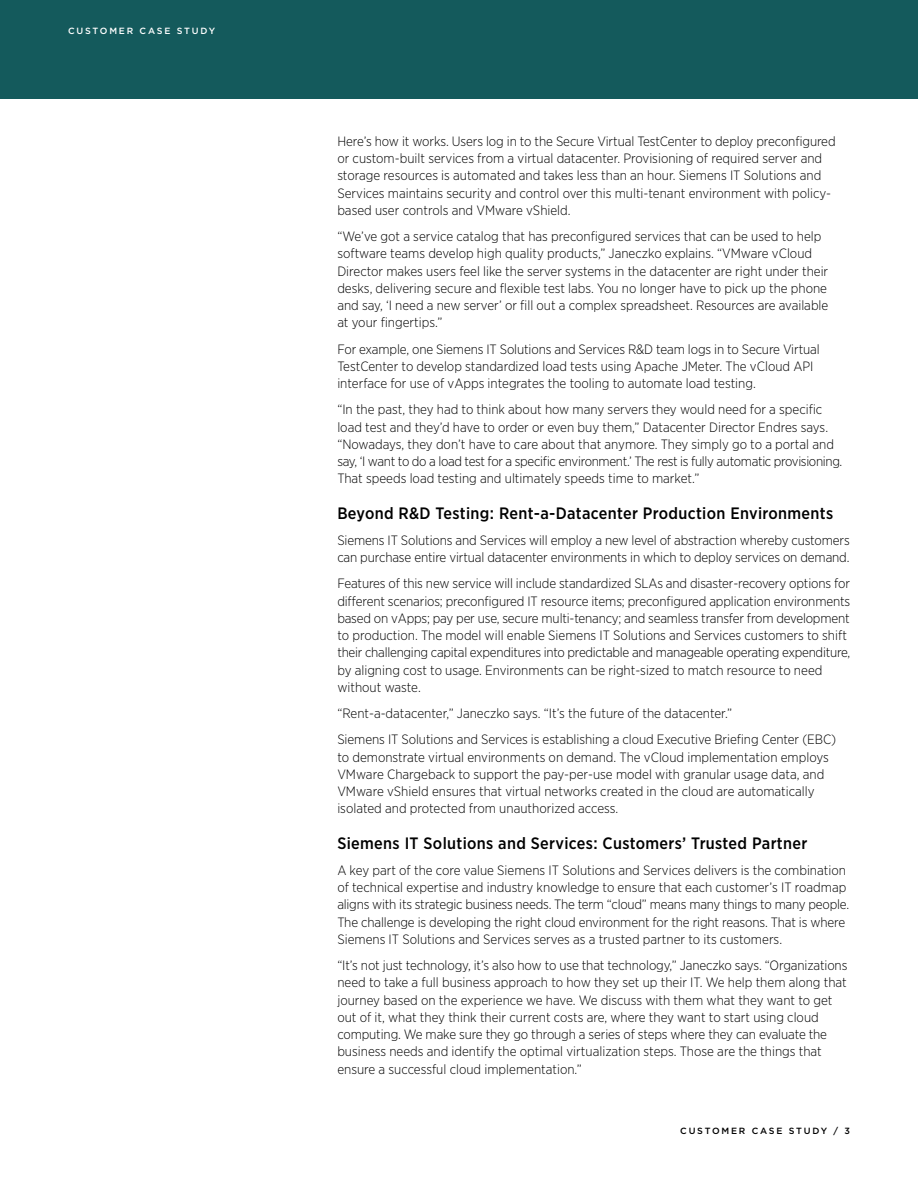
<style>
.page{position:relative;width:918px;height:1188px;background:#fff}
.page>*{position:absolute;margin:0;border:0;box-sizing:border-box;transform-origin:0 0}
.t1{font:500 16.5px "Gotham Narrow";letter-spacing:.02em;color:#000}
.t2{font:300 13.5px/17.2px "Gotham Narrow";color:#000}
.t3{font:500 9px "Gotham";letter-spacing:.2em;color:#000}
.t4{font:500 9px "Gotham";letter-spacing:.2em;color:#fff}
</style>
<div class="page">
<div style="left:0;top:0;width:918px;height:99px;background:#145a5c"></div>
<p class="t4" style="left:68px;top:25px;width:80px">CUSTOMER CASE</p>
<p class="t4" style="left:177px;top:25px;width:8px">STU</p>
<p class="t4" style="left:200px;top:25px;width:16px">DY</p>
<p class="t2" style="left:337px;top:132px;width:500px">Here’s how it works. Users log in to the Secure Virtual TestCenter to deploy preconfigured or custom-built services from a virtual datacenter. Provisioning of required server and storage resources is automated and takes less than an hour. Siemens IT Solutions and Services maintains security and control over this multi-tenant environment with policy&shy;based user controls and VMware vShield.</p>
<p class="t2" style="left:337px;top:227px;width:493px">“We’ve got a service catalog that has preconfigured services that can be used to help software teams develop high quality products,” Janeczko explains. “VMware vCloud Director makes users feel like the server systems in the datacenter are right under their desks, delivering secure and flexible test labs. You no longer have to pick up the phone and say, ‘I need a new server’ or fill out a complex spreadsheet. Resources are available at your fingertips.”</p>
<p class="t2" style="left:337px;top:340px;width:484px">For example, one Siemens IT Solutions and Services R&amp;D team logs in to Secure Virtual<br>TestCenter to develop standardized load tests using Apache JMeter. The vCloud API interface for use of vApps integrates the tooling to automate load testing.</p>
<p class="t2" style="left:337px;top:401px;width:507px">“In the past, they had to think about how many servers they would need for a specific load test and they’d have to order or even buy them,” Datacenter Director Endres says. “Nowadays, they don’t have to care about that anymore. They simply go to a portal and say, ‘I want to do a load test for a specific environment.’ The rest is fully automatic provisioning.<br>That speeds load testing and ultimately speeds time to market.”</p>
<p class="t1" style="left:337px;top:502px;width:497px">Beyond R&amp;D Testing: Rent-a-Datacenter Production Environments</p>
<p class="t2" style="left:337px;top:531px;width:514px">Siemens IT Solutions and Services will employ a new level of abstraction whereby customers can purchase entire virtual datacenter environments in which to deploy services on demand.</p>
<p class="t2" style="left:337px;top:575px;width:514px">Features of this new service will include standardized SLAs and disaster-recovery options for different scenarios; preconfigured IT resource items; preconfigured application environments based on vApps; pay per use, secure multi-tenancy; and seamless transfer from development to production. The model will enable Siemens IT Solutions and Services customers to shift their challenging capital expenditures into predictable and manageable operating expenditure, by aligning cost to usage. Environments can be right-sized to match resource to need without waste.</p>
<p class="t2" style="left:337px;top:700px;width:500px;line-height:26.2px">“Rent-a-datacenter,” Janeczko says. “It’s the future of the datacenter.”<br>Siemens IT Solutions and Services is establishing a cloud Executive Briefing Center (EBC)</p>
<p class="t2" style="left:337px;top:748px;width:493px">to demonstrate virtual environments on demand. The vCloud implementation employs VMware Chargeback to support the pay-per-use model with granular usage data, and VMware vShield ensures that virtual networks created in the cloud are automatically isolated and protected from unauthorized access.</p>
<p class="t1" style="left:337px;top:832px;width:472px">Siemens IT Solutions and Services: Customers’ Trusted Partner</p>
<p class="t2" style="left:337px;top:861px;width:513px">A key part of the core value Siemens IT Solutions and Services delivers is the combination of technical expertise and industry knowledge to ensure that each customer’s IT roadmap aligns with its strategic business needs. The term “cloud” means many things to many people.<br>The challenge is developing the right cloud environment for the right reasons. That is where Siemens IT Solutions and Services serves as a trusted partner to its customers.</p>
<p class="t2" style="left:337px;top:956px;width:512px">“It’s not just technology, it’s also how to use that technology,” Janeczko says. “Organizations need to take a full business approach to how they set up their IT. We help them along that journey based on the experience we have. We discuss with them what they want to get out of it, what they think their current costs are, where they want to start using cloud computing. We make sure they go through a series of steps where they can evaluate the business needs and identify the optimal virtualization steps. Those are the things that ensure a successful cloud implementation.”</p>
<p class="t3" style="left:680px;top:1125px;width:89px">CUSTOMER CASE</p>
<p class="t3" style="left:789px;top:1125px;width:63px">STU DY / 3</p>
</div>
